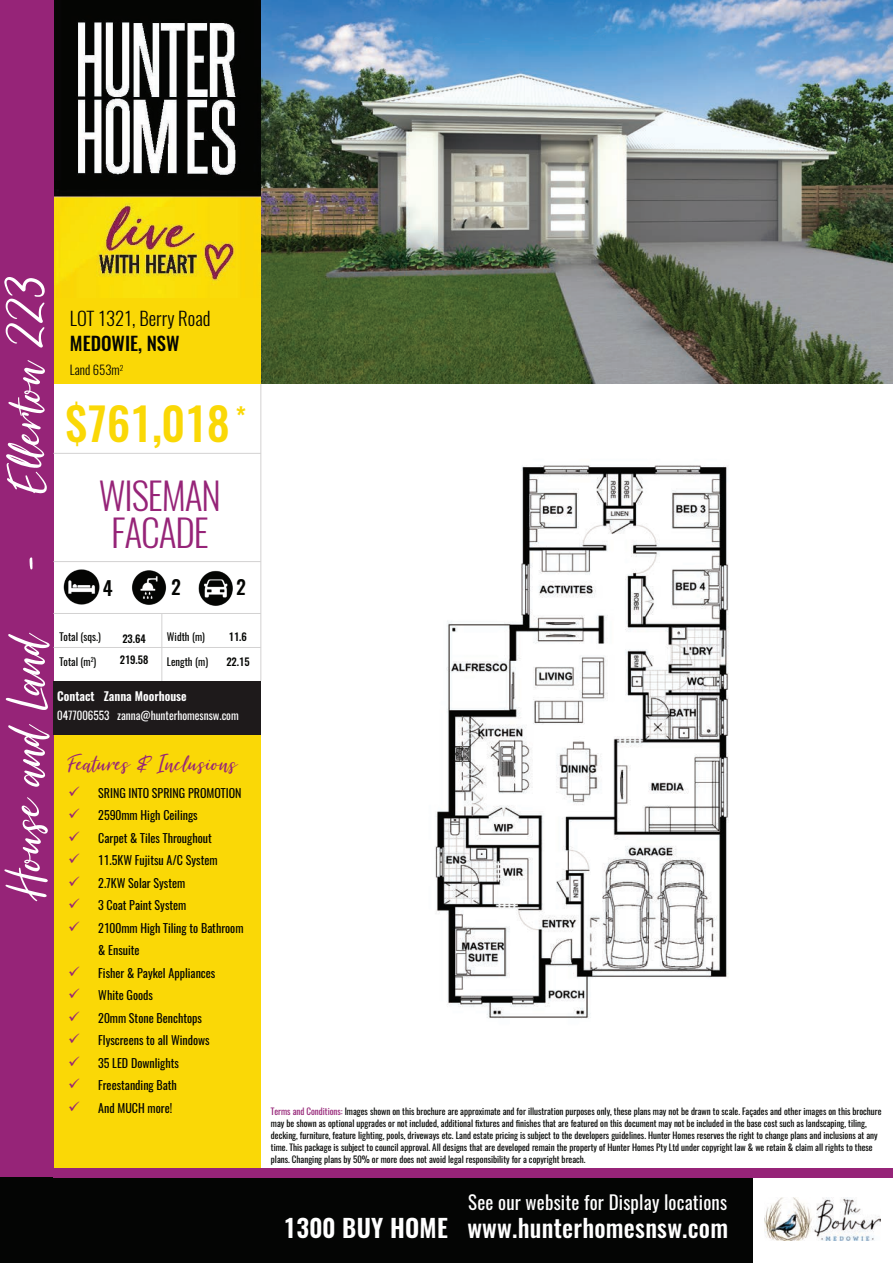
<style>
.page{position:relative;width:893px;height:1263px;background:#fff}
.page>*{position:absolute;margin:0;border:0;box-sizing:border-box;transform-origin:0 0}
.t1{font:61.5px "Summer Festival";color:#fff}
.t2{font:500 45px "Oswald";color:#fad806}
.t3{font:300 37.5px/37.5px "Oswald";letter-spacing:-.03em;color:#962478;text-align:center}
.t4{font:28.5px "Summer Festival";color:#962478}
.t5{font:500 25.5px "Oswald";color:#fad806}
.t6{font:500 24.75px "Oswald";letter-spacing:.01em;color:#fff}
.t7{font:500 19.5px "Oswald";color:#040503}
.t8{font:18.9px "Oswald";letter-spacing:.01em;color:#fff}
.t9{font:300 18.75px "Oswald";color:#040503}
.t10{font:500 18.75px "Oswald";color:#040503}
.t11{font:300 12.75px "Oswald";color:#040503}
.t12{font:12px/22.5px "Oswald";color:#040503}
.t13{font:600 12px "Oswald";color:#fff}
.t14{font:11.25px "Oswald";color:#fff}
.t15{font:10.5px "Oswald";color:#040503}
.t16{font:500 10.5px "Oswald";color:#040503}
.t17{font:9px/12px "Oswald";color:#040503}
.s1{color:#952477}
.s2{font-weight:600}
</style>
<div class="page">
<img style="left:260px;top:0;width:633px;height:384px">
<img style="left:53px;top:0;width:207px;height:298px">
<div style="left:53px;top:298px;width:207px;height:86px;background:#fad806"></div>
<div style="left:53px;top:734px;width:208px;height:434px;background:#fad806"></div>
<div style="left:0;top:0;width:53px;height:1177px;background:#962478"></div>
<img style="left:435px;top:465px;width:294px;height:554px">
<div style="left:0;top:1177px;width:752px;height:86px;background:#040504"></div>
<div style="left:53px;top:1168px;width:840px;height:9px;background:#962478"></div>
<img style="left:764px;top:1197px;width:116px;height:43px">
<div style="left:53px;top:681px;width:208px;height:53px;background:#1e1a1b"></div>
<hr style="left:53px;top:613px;width:208px;height:1px;background:#d3d2d2">
<hr style="left:161px;top:613px;width:1px;height:68px;background:#d3d2d2">
<hr style="left:260px;top:384px;width:1px;height:297px;background:#d3d2d2">
<hr style="left:53px;top:647px;width:208px;height:1px;background:#d3d2d2">
<hr style="left:53px;top:561px;width:208px;height:1px;background:#d3d2d2">
<hr style="left:53px;top:453px;width:208px;height:1px;background:#d3d2d2">
<img style="left:63px;top:569px;width:37px;height:36px">
<img style="left:132px;top:570px;width:35px;height:35px">
<img style="left:198px;top:570px;width:35px;height:36px">
<h1 class="t1" style="left:-7px;top:895px;width:623px;rotate:-90deg">House and Land - Ellerton 223</h1>
<h3 class="t9" style="left:70px;top:306px;width:142px">LOT 1321, Berry Road</h3>
<h3 class="t10" style="left:70px;top:330px;width:111px">MEDOWIE, NSW</h3>
<h3 class="t11" style="left:70px;top:362px;width:55px">Land 653m<sup>2</sup></h3>
<h2 class="t2" style="left:65px;top:392px;width:166px">$761,018</h2>
<h3 class="t5" style="left:236px;top:399px;width:12px">*</h3>
<h3 class="t3" style="left:99px;top:477px;width:124px">WISEMAN<br>FACADE</h3>
<h3 class="t7" style="left:103px;top:574px;width:11px">4</h3>
<h3 class="t7" style="left:171px;top:573px;width:11px">2</h3>
<h3 class="t7" style="left:236px;top:573px;width:11px">2</h3>
<p class="t16" style="left:122px;top:631px;width:25px">23.64</p>
<p class="t15" style="left:167px;top:630px;width:40px">Width (m)</p>
<p class="t15" style="left:59px;top:630px;width:43px">Total (sqs.)</p>
<p class="t15" style="left:59px;top:654px;width:38px">Total (m<sup>2</sup>)</p>
<p class="t15" style="left:167px;top:654px;width:43px">Length (m)</p>
<p class="t16" style="left:229px;top:630px;width:20px">11.6</p>
<p class="t16" style="left:120px;top:652px;width:30px">219.58</p>
<p class="t16" style="left:226px;top:654px;width:25px">22.15</p>
<h3 class="t13" style="left:57px;top:688px;width:131px">Contact Zanna Moorhouse</h3>
<p class="t14" style="left:57px;top:708px;width:183px">0477006553 zanna@hunterhomesnsw.com</p>
<h3 class="t4" style="left:69px;top:748px;width:171px">Features &amp; Inclusions</h3>
<p class="t12" style="left:98px;top:781px;width:147px">SRING INTO SPRING PROMOTION<br>2590mm High Ceilings<br>Carpet &amp; Tiles Throughout<br>11.5KW Fujitsu A/C System<br>2.7KW Solar System<br>3 Coat Paint System<br>2100mm High Tiling to Bathroom &amp; Ensuite<br>Fisher &amp; Paykel Appliances<br>White Goods<br>20mm Stone Benchtops<br>Flyscreens to all Windows<br>35 LED Downlights<br>Freestanding Bath<br>And MUCH more!</p>
<p class="t17" style="left:271px;top:1106px;width:612px"><span class="s1">Terms and Conditions:</span> Images shown on this brochure are approximate and for illustration purposes only, these plans may not be drawn to scale. Façades and other images on this brochure may be shown as optional upgrades or not included, additional fixtures and finishes that are featured on this document may not be included in the base cost such as landscaping, tiling, decking, furniture, feature lighting, pools, driveways etc. Land estate pricing is subject to the developers guidelines. Hunter Homes reserves the right to change plans and inclusions at any time. This package is subject to council approval. All designs that are developed remain the property of Hunter Homes Pty Ltd under copyright law &amp; we retain &amp; claim all rights to these plans. Changing plans by 50% or more does not avoid legal responsibility for a copyright breach.</p>
<h3 class="t8" style="left:468px;top:1189px;width:260px">See our website for Display locations</h3>
<h3 class="t6" style="left:284px;top:1210px;width:446px"><span class="s2">1300 BUY HOME</span> www.hunterhomesnsw.com</h3>
</div>
